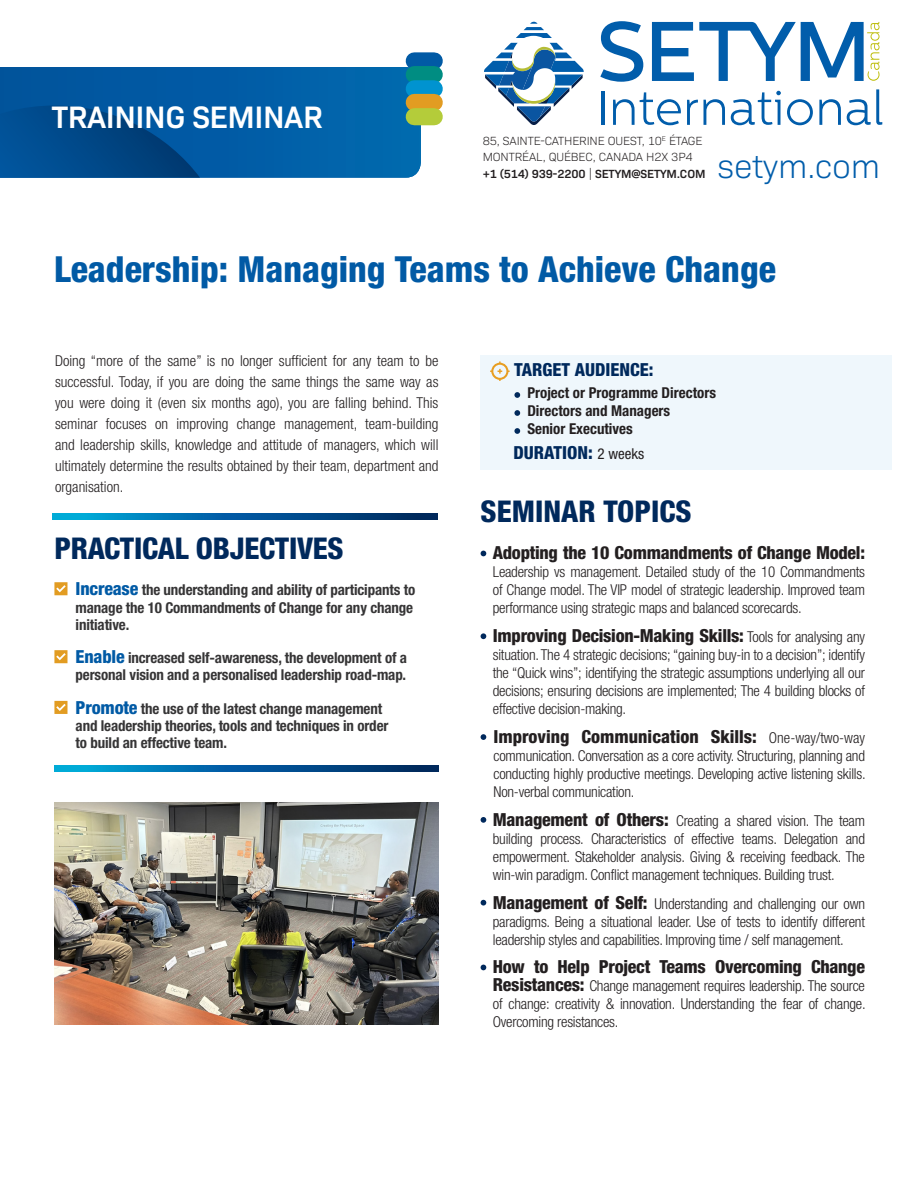
<style>
.page{position:relative;width:918px;height:1188px;background:#fff}
.page>*{position:absolute;margin:0;border:0;box-sizing:border-box;transform-origin:0 0}
.t1{font:800 condensed 36px "Helvetica Neue LT Std";color:#015aa5}
.t2{font:300 33.75px "Bio Sans";letter-spacing:-.01em;color:#015dab}
.t3{font:600 31.5px "Bio Sans";letter-spacing:-.015em;color:#fff}
.t4{font:800 condensed 30px "Helvetica Neue LT Std";letter-spacing:-.01em;color:#00295c}
.t5{font:800 condensed 18px "Helvetica Neue LT Std";letter-spacing:-.015em;color:#231f20}
.t6{font:800 condensed 18px "Helvetica Neue LT Std";color:#00295c}
.Body{font:300 condensed 15px/18px "Helvetica Neue LT Std";letter-spacing:-.015em;color:#231f20;text-align:justify}
.t7{font:700 condensed 15px/17.2px "Helvetica Neue LT Std";letter-spacing:-.01em;color:#363536}
.t8{font:700 condensed 15px/18px "Helvetica Neue LT Std";color:#231f20}
.t9{font:300 12px/16.5px "Bio Sans";letter-spacing:-.01em;color:#231f20}
.s1{font-weight:600}
.s2{font-weight:400;font-size:15px;color:#231f20}
.s3{font-weight:800;font-size:18px;color:#015aa5}
.s4{font-weight:300;font-size:15px}
.s5{font-weight:800;font-size:18px}
</style>
<div class="page">
<svg style="left:0;top:67px;width:421px;height:111px;background:#0260a6"></svg>
<svg style="left:0;top:105px;width:200px;height:73px;background:#004c8e"></svg>
<div style="left:414px;top:52px;width:20px;height:18px;background:#015aa5"></div>
<div style="left:414px;top:66px;width:20px;height:17px;background:#008d82"></div>
<div style="left:414px;top:80px;width:20px;height:17px;background:#0093d0"></div>
<div style="left:414px;top:94px;width:20px;height:17px;background:#e29c22"></div>
<div style="left:414px;top:108px;width:20px;height:17px;background:#b4cc3a"></div>
<svg style="left:484px;top:21px;width:100px;height:104px"></svg>
<svg style="left:600px;top:21px;width:43px;height:61px"></svg>
<hr style="left:601px;top:91px;width:3px;height:34px;background:#015dab">
<svg style="left:613px;top:92px;width:68px;height:33px"></svg>
<svg style="left:687px;top:100px;width:11px;height:25px"></svg>
<svg style="left:704px;top:99px;width:21px;height:26px"></svg>
<svg style="left:731px;top:91px;width:50px;height:34px"></svg>
<svg style="left:787px;top:99px;width:26px;height:26px"></svg>
<svg style="left:819px;top:99px;width:22px;height:26px"></svg>
<svg style="left:847px;top:89px;width:35px;height:36px"></svg>
<svg style="left:652px;top:22px;width:228px;height:59px"></svg>
<div style="left:481px;top:355px;width:411px;height:115px;background:#eff7fc"></div>
<svg style="left:481px;top:551px;width:5px;height:5px"></svg>
<svg style="left:481px;top:633px;width:5px;height:6px"></svg>
<svg style="left:481px;top:734px;width:5px;height:6px"></svg>
<svg style="left:481px;top:817px;width:5px;height:6px"></svg>
<svg style="left:481px;top:900px;width:5px;height:6px"></svg>
<svg style="left:481px;top:965px;width:5px;height:5px"></svg>
<div style="left:491px;top:363px;width:17px;height:17px;border:2px solid #e89e21;border-radius:50%"></div>
<svg style="left:498px;top:362px;width:12px;height:19px"></svg>
<svg style="left:514px;top:392px;width:6px;height:6px"></svg>
<svg style="left:514px;top:410px;width:6px;height:6px"></svg>
<svg style="left:514px;top:428px;width:6px;height:6px"></svg>
<img style="left:55px;top:802px;width:383px;height:223px">
<svg style="left:53px;top:513px;width:384px;height:6px;background:#00619d"></svg>
<svg style="left:54px;top:582px;width:13px;height:13px"></svg>
<svg style="left:54px;top:650px;width:13px;height:13px"></svg>
<svg style="left:54px;top:701px;width:13px;height:13px"></svg>
<svg style="left:54px;top:765px;width:385px;height:6px;background:#00619d"></svg>
<h3 class="t3" style="left:52px;top:94px;width:273px">TRAINING SEMINAR</h3>
<p class="t9" style="left:483px;top:131px;width:224px">85, SAINTE-CATHERINE OUEST, 10<sup>E</sup> ÉTAGE<br>MONTRÉAL, QUÉBEC, CANADA H2X 3P4 <span class="s1">+1 (514) 939-2200</span> | <span class="s1">SETYM@SETYM.COM</span></p>
<h2 class="t2" style="left:718px;top:142px;width:164px">setym.com</h2>
<p class="t1" style="left:54px;top:246px;width:724px">Leadership: Managing Teams to Achieve Change</p>
<p class="Body" style="left:55px;top:350px;width:385px;line-height:21px">Doing “more of the same” is no longer sufficient for any team to be successful. Today, if you are doing the same things the same way as you were doing it (even six months ago), you are falling behind. This seminar focuses on improving change management, team-building and leadership skills, knowledge and attitude of managers, which will ultimately determine the results obtained by their team, department and organisation.</p>
<p class="t6" style="left:514px;top:359px;width:141px">TARGET AUDIENCE:</p>
<p class="t8" style="left:527px;top:383px;width:190px">Project or Programme Directors<br>Directors and Managers<br>Senior Executives</p>
<p class="t6" style="left:514px;top:441px;width:132px">DURATION: <span class="s2">2 weeks</span></p>
<p class="t4" style="left:54px;top:530px;width:291px">PRACTICAL OBJECTIVES</p>
<p class="t7" style="left:76px;top:581px;width:341px"><span class="s3">Increase</span> the understanding and ability of participants to manage the 10 Commandments of Change for any change initiative.</p>
<p class="t7" style="left:76px;top:649px;width:333px"><span class="s3">Enable</span> increased self-awareness, the development of a personal vision and a personalised leadership road-map.</p>
<p class="t7" style="left:76px;top:700px;width:314px"><span class="s3">Promote</span> the use of the latest change management and leadership theories, tools and techniques in order to build an effective team.</p>
<p class="t4" style="left:481px;top:493px;width:213px">SEMINAR TOPICS</p>
<p class="t5" style="left:493px;top:542px;width:374px">Adopting the 10 Commandments of Change Model:</p>
<p class="Body" style="left:493px;top:563px;width:374px">Leadership vs management. Detailed study of the 10 Commandments of Change model. The VIP model of strategic leadership. Improved team performance using strategic maps and balanced scorecards.</p>
<p class="t5" style="left:493px;top:625px;width:374px">Improving Decision-Making Skills: <span class="s4">Tools for analysing any</span></p>
<p class="Body" style="left:493px;top:646px;width:374px">situation. The 4 strategic decisions; “gaining buy-in to a decision”; identify the “Quick wins”; identifying the strategic assumptions underlying all our decisions; ensuring decisions are implemented; The 4 building blocks of effective decision-making.</p>
<p class="t5" style="left:494px;top:725px;width:373px">Improving Communication Skills: <span class="s4">One-way/two-way</span></p>
<p class="Body" style="left:494px;top:747px;width:374px">communication. Conversation as a core activity. Structuring, planning and conducting highly productive meetings. Developing active listening skills.<br>Non-verbal communication.</p>
<p class="Body" style="left:493px;top:811px;width:374px"><span class="s5">Management of Others:</span> Creating a shared vision. The team building process. Characteristics of effective teams. Delegation and empowerment. Stakeholder analysis. Giving &amp; receiving feedback. The win-win paradigm. Conflict management techniques. Building trust.</p>
<p class="Body" style="left:493px;top:894px;width:374px"><span class="s5">Management of Self:</span> Understanding and challenging our own paradigms. Being a situational leader. Use of tests to identify different leadership styles and capabilities. Improving time / self management.</p>
<p class="t5" style="left:493px;top:956px;width:374px">How to Help Project Teams Overcoming Change</p>
<p class="Body" style="left:493px;top:977px;width:374px"><span class="s5">Resistances:</span> Change management requires leadership. The source of change: creativity &amp; innovation. Understanding the fear of change.<br>Overcoming resistances.</p>
</div>
